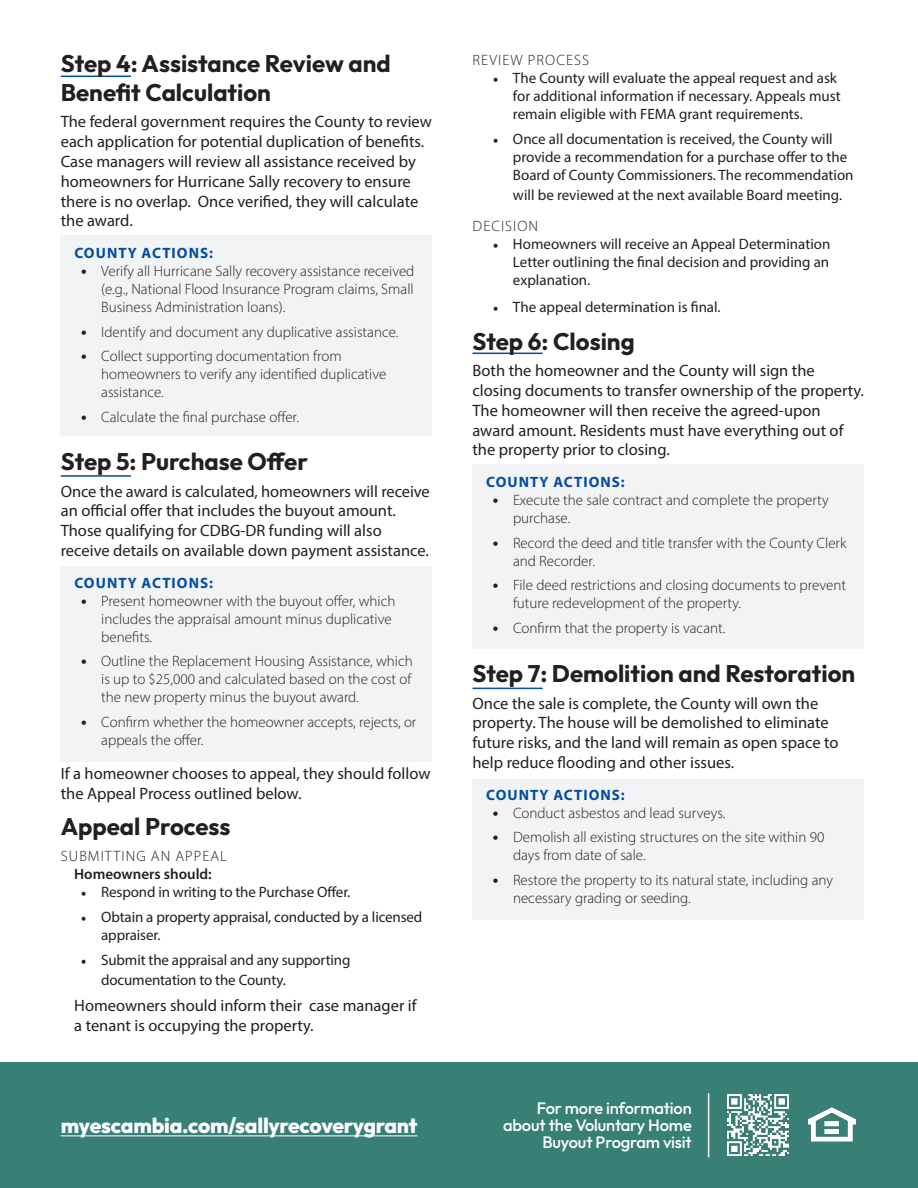
<style>
.page{position:relative;width:918px;height:1188px;background:#fff}
.page>*{position:absolute;margin:0;border:0;box-sizing:border-box;transform-origin:0 0}
.t1{font:700 24px/28.8px "Outfit";color:#231f20}
.t2{font:800 21px "Outfit";letter-spacing:-.01em;color:#fff}
.t3{font:16.5px/19.8px "Myriad Pro";color:#231f20}
.t4{font:500 16.5px/17px "Outfit";letter-spacing:-.01em;color:#fff;text-align:right}
.t5{font:300 15px/18px "Myriad Pro";color:#231f20}
.t6{font:15px/18px "Myriad Pro";color:#231f20}
.t7{font:700 15px "Myriad Pro";letter-spacing:.07em;color:#034da2}
.t8{font:300 15px "Myriad Pro";letter-spacing:.07em;color:#231f20}
.t9{font:600 15px "Myriad Pro";color:#231f20}
.s1{font-weight:700;font-size:16.5px}
.s2{font-family:"Minion Pro"}
</style>
<div class="page">
<div style="left:472px;top:779px;width:392px;height:141px;background:#f2f3f4"></div>
<div style="left:472px;top:465px;width:392px;height:184px;background:#f2f3f4"></div>
<hr style="left:472px;top:353px;width:71px;height:1px;background:#034da2">
<hr style="left:472px;top:688px;width:71px;height:1px;background:#034da2">
<div style="left:61px;top:236px;width:371px;height:200px;background:#f2f3f4"></div>
<div style="left:61px;top:567px;width:371px;height:195px;background:#f2f3f4"></div>
<hr style="left:61px;top:76px;width:70px;height:1px;background:#034da2">
<hr style="left:61px;top:475px;width:70px;height:2px;background:#034da2">
<div style="left:0;top:1062px;width:918px;height:126px;background:#388075"></div>
<hr style="left:61px;top:1136px;width:356px;height:1px;background:#fff">
<hr style="left:708px;top:1093px;width:1px;height:64px;background:#fff">
<img style="left:727px;top:1094px;width:63px;height:63px">
<img style="left:808px;top:1108px;width:48px;height:34px">
<h2 class="t1" style="left:61px;top:48px;width:332px">Step 4: Assistance Review and<br>Benefit Calculation</h2>
<p class="t3" style="left:61px;top:112px;width:373px">The federal government requires the County to review each application for potential duplication of benefits.<br>Case managers will review all assistance received by homeowners for Hurricane Sally recovery to ensure there is no overlap. Once verified, they will calculate the award.</p>
<p class="t7" style="left:74px;top:243px;width:140px">COUNTY ACTIONS:</p>
<p class="t5" style="left:101px;top:262px;width:315px;text-align:justify;text-indent:-20px"><span class="s1">•</span> Verify all Hurricane Sally recovery assistance received (e.g., National Flood Insurance Program claims, Small Business Administration loans).</p>
<p class="t5" style="left:81px;top:322px;width:319px"><span class="s1">•</span> Identify and document any duplicative assistance.</p>
<p class="t5" style="left:101px;top:347px;width:287px;text-indent:-20px"><span class="s1">•</span> Collect supporting documentation from homeowners to verify any identified duplicative assistance.</p>
<p class="t5" style="left:81px;top:408px;width:220px"><span class="s1">•</span> Calculate the final purchase offer.</p>
<h2 class="t1" style="left:61px;top:446px;width:249px">Step 5: Purchase Offer</h2>
<p class="t3" style="left:61px;top:481px;width:371px">Once the award is calculated, homeowners will receive an official offer that includes the buyout amount.<br>Those qualifying for CDBG-DR funding will also receive details on available down payment assistance.</p>
<p class="t7" style="left:74px;top:573px;width:140px">COUNTY ACTIONS:</p>
<p class="t5" style="left:101px;top:591px;width:296px;text-indent:-20px"><span class="s1">•</span> Present homeowner with the buyout offer, which includes the appraisal amount minus duplicative benefits.</p>
<p class="t5" style="left:101px;top:652px;width:313px;text-align:justify;text-indent:-20px"><span class="s1">•</span> Outline the Replacement Housing Assistance, which is up to $25,000 and calculated based on the cost of the new property minus the buyout award.</p>
<p class="t5" style="left:101px;top:713px;width:317px;text-indent:-20px"><span class="s1">•</span> Confirm whether the homeowner accepts, rejects, or appeals the offer.</p>
<p class="t3" style="left:61px;top:764px;width:371px">If a homeowner chooses to appeal, they should follow the Appeal Process outlined below.</p>
<h3 class="t1" style="left:61px;top:811px;width:171px">Appeal Process</h3>
<p class="t8" style="left:61px;top:847px;width:168px">SUBMITTING AN APPEAL</p>
<p class="t9" style="left:74px;top:865px;width:139px">Homeowners should:</p>
<p class="t6" style="left:81px;top:883px;width:271px"><span class="s2">•</span> Respond in writing to the Purchase Offer.</p>
<p class="t6" style="left:101px;top:908px;width:323px;text-indent:-20px"><span class="s2">•</span> Obtain a property appraisal, conducted by a licensed appraiser.</p>
<p class="t6" style="left:101px;top:950px;width:251px;line-height:19.8px;text-indent:-20px"><span class="s2">•</span> Submit the appraisal and any supporting documentation to the County.</p>
<p class="t3" style="left:74px;top:995px;width:344px">Homeowners should inform their case manager if a tenant is occupying the property.</p>
<p class="t2" style="left:61px;top:1112px;width:358px">myescambia.com/sallyrecoverygrant</p>
<p class="t8" style="left:473px;top:51px;width:118px">REVIEW PROCESS</p>
<p class="t6" style="left:513px;top:69px;width:329px;text-indent:-20px"><span class="s2">•</span> The County will evaluate the appeal request and ask for additional information if necessary. Appeals must remain eligible with FEMA grant requirements.</p>
<p class="t6" style="left:513px;top:130px;width:342px;text-indent:-20px"><span class="s2">•</span> Once all documentation is received, the County will provide a recommendation for a purchase offer to the<br>Board of County Commissioners. The recommendation</p>
<p class="t6" style="left:513px;top:186px;width:331px">will be reviewed at the next available Board meeting.</p>
<p class="t8" style="left:473px;top:217px;width:67px">DECISION</p>
<p class="t6" style="left:513px;top:235px;width:319px;text-align:justify;text-indent:-20px"><span class="s2">•</span> Homeowners will receive an Appeal Determination Letter outlining the final decision and providing an explanation.</p>
<p class="t6" style="left:493px;top:298px;width:229px"><span class="s2">•</span> The appeal determination is final.</p>
<h2 class="t1" style="left:472px;top:326px;width:164px">Step 6: Closing</h2>
<p class="t3" style="left:472px;top:360px;width:393px">Both the homeowner and the County will sign the closing documents to transfer ownership of the property.<br>The homeowner will then receive the agreed-upon award amount. Residents must have everything out of the property prior to closing.</p>
<p class="t7" style="left:486px;top:472px;width:140px">COUNTY ACTIONS:</p>
<p class="t5" style="left:513px;top:491px;width:317px;text-indent:-20px"><span class="s1">•</span> Execute the sale contract and complete the property purchase.</p>
<p class="t5" style="left:513px;top:533px;width:335px;text-indent:-20px"><span class="s1">•</span> Record the deed and title transfer with the County Clerk and Recorder.</p>
<p class="t5" style="left:513px;top:576px;width:335px;text-indent:-20px"><span class="s1">•</span> File deed restrictions and closing documents to prevent future redevelopment of the property.</p>
<p class="t5" style="left:493px;top:619px;width:234px"><span class="s1">•</span> Confirm that the property is vacant.</p>
<h2 class="t1" style="left:472px;top:659px;width:384px">Step 7: Demolition and Restoration</h2>
<p class="t3" style="left:472px;top:693px;width:368px">Once the sale is complete, the County will own the property. The house will be demolished to eliminate future risks, and the land will remain as open space to help reduce flooding and other issues.</p>
<p class="t7" style="left:486px;top:785px;width:140px">COUNTY ACTIONS:</p>
<p class="t5" style="left:493px;top:803px;width:234px"><span class="s1">•</span> Conduct asbestos and lead surveys.</p>
<p class="t5" style="left:513px;top:828px;width:313px;text-indent:-20px"><span class="s1">•</span> Demolish all existing structures on the site within 90 days from date of sale.</p>
<p class="t5" style="left:513px;top:871px;width:321px;text-indent:-20px"><span class="s1">•</span> Restore the property to its natural state, including any necessary grading or seeding.</p>
<p class="t4" style="left:503px;top:1100px;width:190px">For more information about the Voluntary Home<br>Buyout Program visit</p>
</div>
